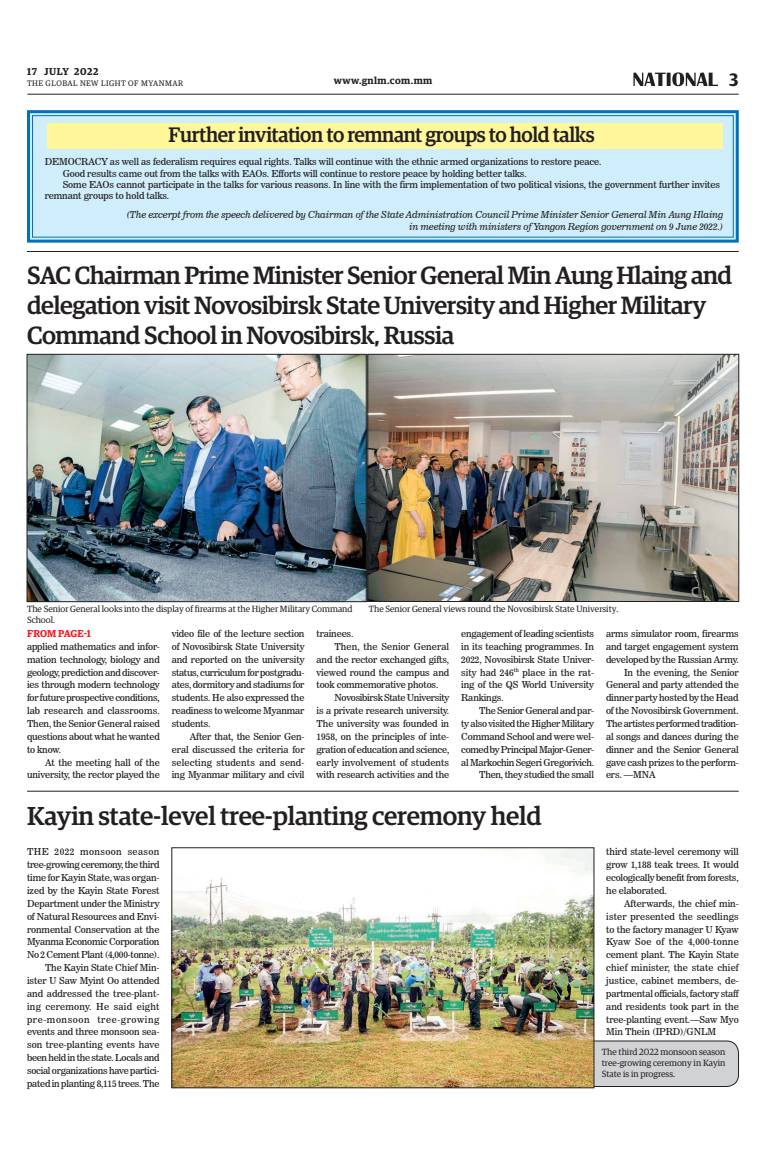
<style>
.page{position:relative;width:773px;height:1152px;background:#fff}
.page>*{position:absolute;margin:0;border:0;box-sizing:border-box;transform-origin:0 0}
.Brief_Head{font:500 26px "Guardian Egyp";letter-spacing:-.01em;color:#231f20}
.Brief_Head-2{font:500 25px/30px "Guardian Egyp";letter-spacing:-.02em;color:#231f20}
.Big_Sub_Heading{font:500 21px "Guardian Egyp";letter-spacing:-.02em;color:#231f20;scale:.96 1}
.t1{font:600 18px "Guardian Egyp";color:#231f20}
.t2{font:600 10px "Guardian Egyp";letter-spacing:.05em;color:#231f20}
.Spill_Style{font:600 10px "Guardian Egyp";letter-spacing:-.005em;color:#ee1d23}
._2nd_Body{font:9.5px/12.9px "News 706 BT Roman C";letter-spacing:-.015em;color:#231f20;text-align:justify}
._2nd_Body-2{font:9.5px "News 706 BT Italic C";letter-spacing:-.01em;color:#231f20}
.Normal_Para{font:9.5px "News 706 BT Roman C";letter-spacing:-.01em;color:#231f20}
.t3{font:9px/10.8px "Guardian Egyp";color:#231f20;text-align:justify}
.t4{font:8px "Guardian Egyp";letter-spacing:.06em;color:#231f20}
</style>
<div class="page">
<hr style="left:27px;top:94px;width:711px;height:1px;background:#231f20">
<svg style="left:633px;top:72px;width:85px;height:14px"></svg>
<div style="left:594px;top:1041px;width:145px;height:46px;background:#d1d2d4"></div>
<svg style="left:27px;top:110px;width:712px;height:133px;background:#bfe3f6"></svg>
<div style="left:32px;top:115px;width:701px;height:123px;border:1px solid #0072bc"></div>
<div style="left:47px;top:123px;width:675px;height:26px;background:#fff79a"></div>
<hr style="left:27px;top:251px;width:711px;height:1px;background:#231f20">
<img style="left:29px;top:356px;width:335px;height:244px">
<div style="left:27px;top:354px;width:339px;height:248px;border:1px solid #231f20"></div>
<img style="left:369px;top:356px;width:367px;height:244px">
<div style="left:367px;top:354px;width:371px;height:248px;border:1px solid #231f20"></div>
<hr style="left:27px;top:791px;width:711px;height:1px;background:#231f20">
<img style="left:174px;top:850px;width:418px;height:236px">
<div style="left:172px;top:848px;width:422px;height:240px;border:1px solid #231f20"></div>
<p class="t2" style="left:27px;top:64px;width:73px">17 JULY 2022</p>
<p class="t4" style="left:27px;top:78px;width:158px">THE GLOBAL NEW LIGHT OF MYANMAR</p>
<p class="Big_Sub_Heading" style="left:168px;top:119px;width:445px">Further invitation to remnant groups to hold talks</p>
<p class="t2" style="left:334px;top:73px;width:100px">www.gnlm.com.mm</p>
<h3 class="t1" style="left:729px;top:67px;width:11px">3</h3>
<p class="Normal_Para" style="left:45px;top:156px;width:558px">DEMOCRACY as well as federalism requires equal rights. Talks will continue with the ethnic armed organizations to restore peace.</p>
<p class="_2nd_Body" style="left:63px;top:167px;width:465px">Good results came out from the talks with EAOs. Efforts will continue to restore peace by holding better talks.</p>
<p class="_2nd_Body" style="left:45px;top:179px;width:677px;line-height:11.4px;text-indent:18px">Some EAOs cannot participate in the talks for various reasons. In line with the firm implementation of two political visions, the government further invites remnant groups to hold talks.</p>
<p class="_2nd_Body-2" style="left:126px;top:209px;width:598px">(The excerpt from the speech delivered by Chairman of the State Administration Council Prime Minister Senior General Min Aung Hlaing</p>
<p class="_2nd_Body-2" style="left:409px;top:221px;width:316px">in meeting with ministers of Yangon Region government on 9 June 2022.)</p>
<p class="Brief_Head-2" style="left:27px;top:259px;width:706px">SAC Chairman Prime Minister Senior General Min Aung Hlaing and delegation visit Novosibirsk State University and Higher Military<br>Command School in Novosibirsk, Russia</p>
<p class="t3" style="left:27px;top:603px;width:327px">The Senior General looks into the display of firearms at the Higher Military Command<br>School.</p>
<p class="t3" style="left:369px;top:603px;width:251px">The Senior General views round the Novosibirsk State University.</p>
<p class="Spill_Style" style="left:27px;top:626px;width:65px">FROM PAGE-1</p>
<p class="_2nd_Body" style="left:27px;top:640px;width:134px">applied mathematics and infor&shy;mation technology, biology and geology, prediction and discover&shy;ies through modern technology for future prospective conditions, lab research and classrooms.<br>Then, the Senior General raised questions about what he wanted to know.</p>
<p class="_2nd_Body" style="left:27px;top:756px;width:134px;text-align:right">At the meeting hall of the university, the rector played the</p>
<p class="_2nd_Body" style="left:172px;top:627px;width:134px">video file of the lecture section of Novosibirsk State University and reported on the university status, curriculum for postgradu&shy;ates, dormitory and stadiums for students. He also expressed the readiness to welcome Myanmar students.</p>
<p class="_2nd_Body" style="left:172px;top:730px;width:134px;text-indent:18px">After that, the Senior Gen&shy;eral discussed the criteria for selecting students and send&shy;ing Myanmar military and civil</p>
<p class="_2nd_Body" style="left:316px;top:627px;width:38px">trainees.</p>
<p class="_2nd_Body" style="left:316px;top:640px;width:134px;text-indent:18px">Then, the Senior General and the rector exchanged gifts, viewed round the campus and took commemorative photos.</p>
<p class="_2nd_Body" style="left:316px;top:691px;width:134px;text-indent:18px">Novosibirsk State University is a private research university.<br>The university was founded in 1958, on the principles of inte&shy;gration of education and science, early involvement of students with research activities and the</p>
<p class="_2nd_Body" style="left:461px;top:627px;width:134px">engagement of leading scientists in its teaching programmes. In 2022, Novosibirsk State Univer&shy;sity had 246<sup>th</sup> place in the rat&shy;ing of the QS World University Rankings.</p>
<p class="_2nd_Body" style="left:461px;top:704px;width:134px;text-indent:18px">The Senior General and par&shy;ty also visited the Higher Military Command School and were wel&shy;comed by Principal Major-Gener&shy;al Markochin Segeri Gregorivich.</p>
<p class="_2nd_Body" style="left:479px;top:768px;width:116px">Then, they studied the small</p>
<p class="Brief_Head" style="left:27px;top:797px;width:516px">Kayin state-level tree-planting ceremony held</p>
<p class="_2nd_Body" style="left:606px;top:627px;width:134px">arms simulator room, firearms and target engagement system developed by the Russian Army.</p>
<p class="_2nd_Body" style="left:606px;top:666px;width:134px;text-indent:18px">In the evening, the Senior General and party attended the dinner party hosted by the Head of the Novosibirsk Government.<br>The artistes performed tradition&shy;al songs and dances during the dinner and the Senior General gave cash prizes to the perform&shy;ers. —MNA</p>
<p class="_2nd_Body" style="left:27px;top:846px;width:134px">THE 2022 monsoon season tree-growing ceremony, the third time for Kayin State, was organ&shy;ized by the Kayin State Forest Department under the Ministry of Natural Resources and Envi&shy;ronmental Conservation at the Myanma Economic Corporation No 2 Cement Plant (4,000-tonne).</p>
<p class="_2nd_Body" style="left:27px;top:961px;width:134px;text-indent:18px">The Kayin State Chief Min&shy;ister U Saw Myint Oo attended and addressed the tree-plant&shy;ing ceremony. He said eight pre-monsoon tree-growing events and three monsoon sea&shy;son tree-planting events have been held in the state. Locals and social organizations have partici&shy;pated in planting 8,115 trees. The</p>
<p class="_2nd_Body" style="left:606px;top:846px;width:134px">third state-level ceremony will grow 1,188 teak trees. It would ecologically benefit from forests, he elaborated.</p>
<p class="_2nd_Body" style="left:606px;top:897px;width:134px;text-indent:18px">Afterwards, the chief min&shy;ister presented the seedlings to the factory manager U Kyaw Kyaw Soe of the 4,000-tonne cement plant. The Kayin State chief minister, the state chief justice, cabinet members, de&shy;partmental officials, factory staff and residents took part in the tree-planting event.—Saw Myo Min Thein (IPRD)/GNLM</p>
<p class="t3" style="left:602px;top:1046px;width:125px">The third 2022 monsoon season tree-growing ceremony in Kayin State is in progress.</p>
</div>
